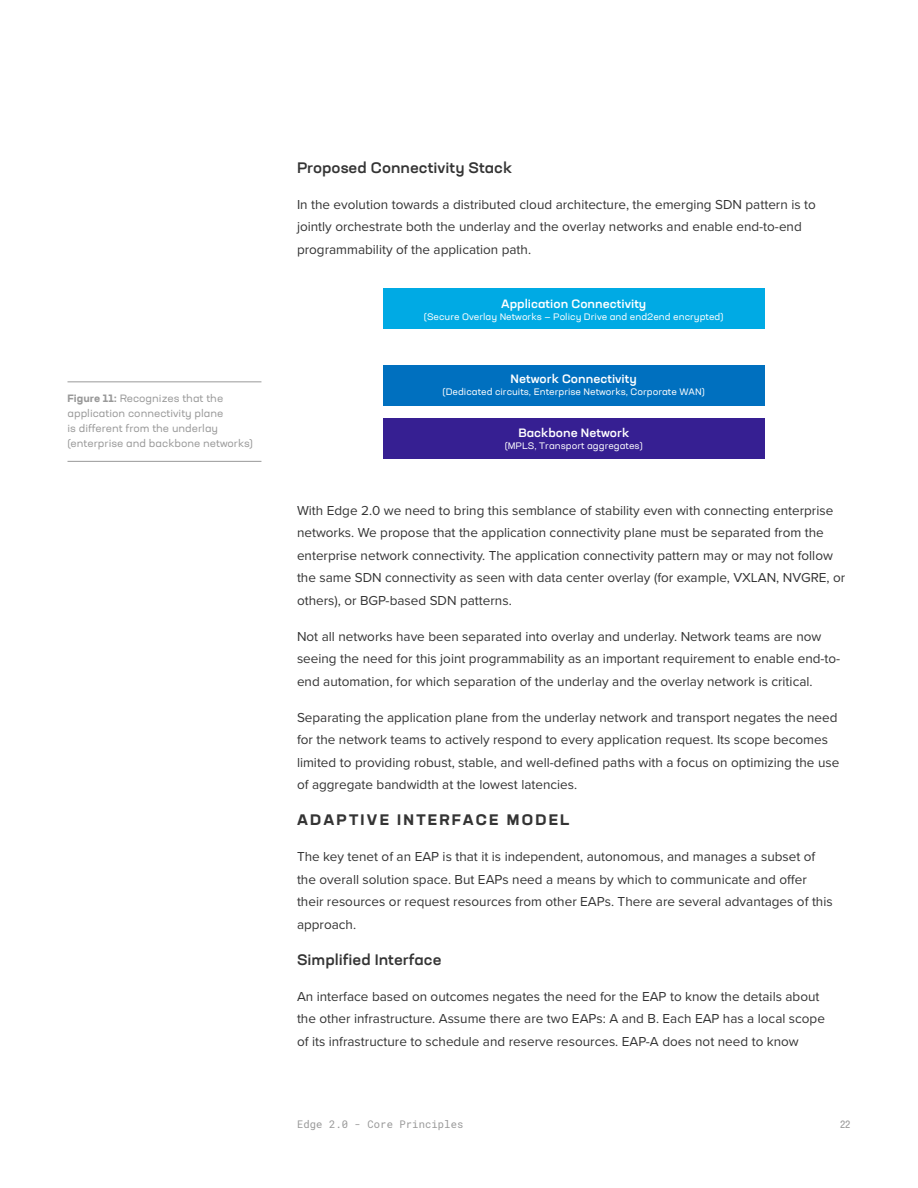
<style>
.page{position:relative;width:918px;height:1188px;background:#fff}
.page>*{position:absolute;margin:0;border:0;box-sizing:border-box;transform-origin:0 0}
.t1{font:500 expanded 15px "Neusa Next Std";color:#343434}
.t2{font:700 expanded 15px "Neusa Next Std";letter-spacing:.15em;color:#343434}
.t3{font:13.5px/22.5px "Proxima Nova";color:#343434}
.t4{font:500 expanded 12px "Neusa Next Std";color:#fff}
.t5{font:expanded 10.5px/15px "Neusa Next Std";color:#999}
.t6{font:10.5px "Roboto Mono";letter-spacing:.01em;color:#999}
.t7{font:condensed 10.5px "Neusa Next Std";color:#999}
.t8{font:expanded 9.3px "Neusa Next Std";color:#fff}
.s1{font-weight:700}
</style>
<div class="page">
<hr style="left:68px;top:381px;width:193px;height:1px;background:#999">
<hr style="left:68px;top:461px;width:193px;height:1px;background:#999">
<div style="left:383px;top:418px;width:382px;height:41px;background:#361f92"></div>
<div style="left:383px;top:365px;width:382px;height:41px;background:#0070bf"></div>
<div style="left:383px;top:288px;width:382px;height:41px;background:#00aae4"></div>
<p class="t5" style="left:68px;top:391px;width:187px"><span class="s1">Figure 11:</span> Recognizes that the application connectivity plane<br>is different from the underlay (enterprise and backbone networks)</p>
<p class="t1" style="left:297px;top:158px;width:217px">Proposed Connectivity Stack</p>
<p class="t3" style="left:297px;top:192px;width:520px">In the evolution towards a distributed cloud architecture, the emerging SDN pattern is to jointly orchestrate both the underlay and the overlay networks and enable end-to-end programmability of the application path.</p>
<p class="t4" style="left:501px;top:296px;width:147px">Application Connectivity</p>
<p class="t8" style="left:424px;top:311px;width:301px">(Secure Overlay Networks — Policy Drive and end2end encrypted)</p>
<p class="t4" style="left:511px;top:371px;width:128px">Network Connectivity</p>
<p class="t8" style="left:443px;top:386px;width:264px">(Dedicated circuits, Enterprise Networks, Corporate WAN)</p>
<p class="t4" style="left:518px;top:425px;width:112px">Backbone Network</p>
<p class="t8" style="left:505px;top:440px;width:140px">(MPLS, Transport aggregates)</p>
<p class="t3" style="left:297px;top:498px;width:550px">With Edge 2.0 we need to bring this semblance of stability even with connecting enterprise networks. We propose that the application connectivity plane must be separated from the enterprise network connectivity. The application connectivity pattern may or may not follow the same SDN connectivity as seen with data center overlay (for example, VXLAN, NVGRE, or others), or BGP-based SDN patterns.</p>
<p class="t3" style="left:297px;top:624px;width:545px">Not all networks have been separated into overlay and underlay. Network teams are now seeing the need for this joint programmability as an important requirement to enable end-to&shy;end automation, for which separation of the underlay and the overlay network is critical.</p>
<p class="t3" style="left:297px;top:705px;width:544px">Separating the application plane from the underlay network and transport negates the need for the network teams to actively respond to every application request. Its scope becomes limited to providing robust, stable, and well-defined paths with a focus on optimizing the use of aggregate bandwidth at the lowest latencies.</p>
<p class="t2" style="left:297px;top:810px;width:274px">ADAPTIVE INTERFACE MODEL</p>
<p class="t3" style="left:297px;top:845px;width:537px">The key tenet of an EAP is that it is independent, autonomous, and manages a subset of the overall solution space. But EAPs need a means by which to communicate and offer their resources or request resources from other EAPs. There are several advantages of this approach.</p>
<p class="t1" style="left:297px;top:950px;width:146px">Simplified Interface</p>
<p class="t3" style="left:297px;top:984px;width:530px">An interface based on outcomes negates the need for the EAP to know the details about the other infrastructure. Assume there are two EAPs: A and B. Each EAP has a local scope of its infrastructure to schedule and reserve resources. EAP-A does not need to know</p>
<p class="t6" style="left:297px;top:1117px;width:168px">Edge 2.0 - Core Principles</p>
<p class="t7" style="left:840px;top:1118px;width:12px">22</p>
</div>
